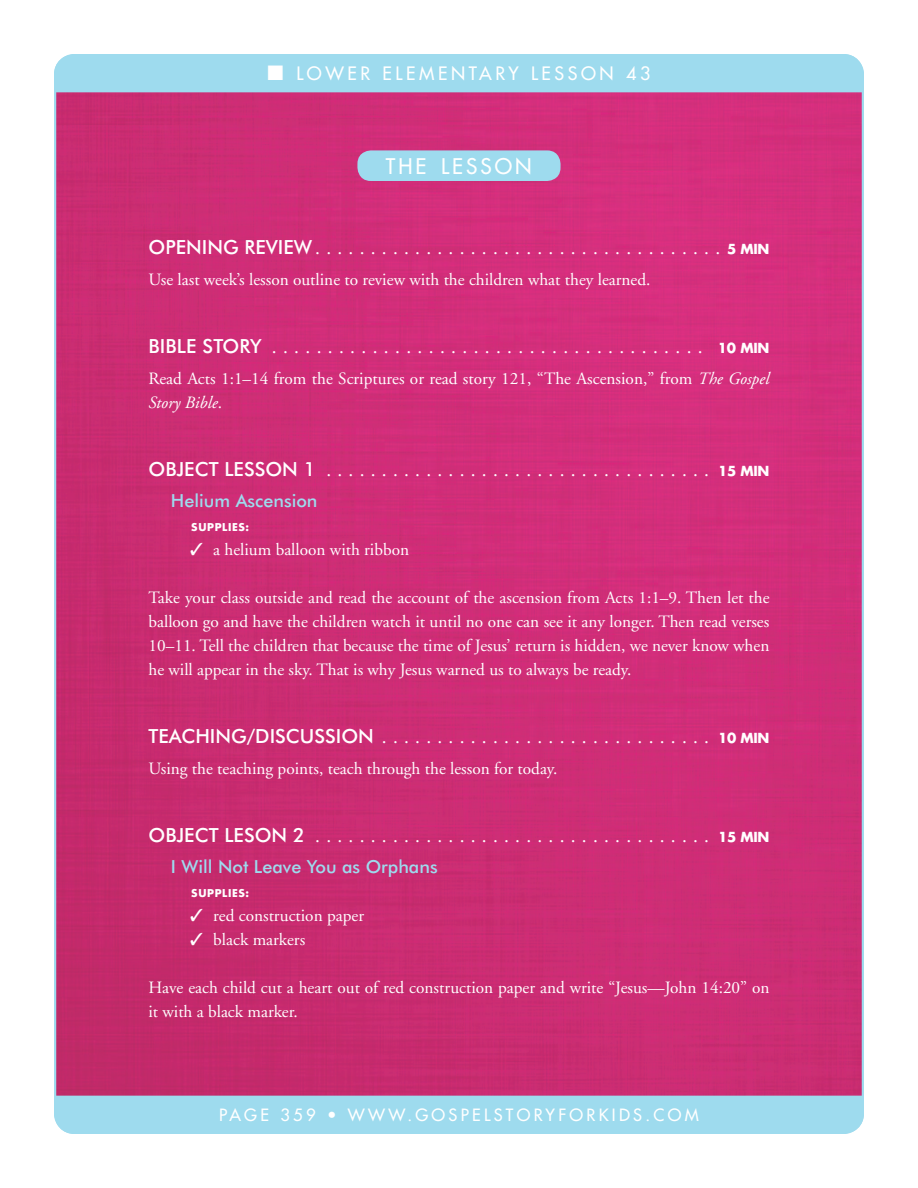
<style>
.page{position:relative;width:918px;height:1188px;background:#fff}
.page>*{position:absolute;margin:0;border:0;box-sizing:border-box;transform-origin:0 0}
.Head{font:21px "Futura";letter-spacing:.145em;color:#fff}
.SUB_1{font:19.5px "Adobe Garamond";color:#fff}
.LS_Subhead_2{font:500 18px "Futura BT";color:#9edbee}
.t1{font:18px "Futura";letter-spacing:.2em;color:#fff}
.TXT{font:17.25px/24px "Adobe Garamond";color:#fff}
.t2{font:16.5px "Futura";letter-spacing:.2em;color:#fff}
.LS_Supply_List_Inden{font:700 10.5px "Futura";letter-spacing:.06em;color:#fff}
.s1{font-family:"Futura BT";font-weight:500}
.s2{font-family:"Futura";font-weight:700;font-size:13.5px}
.s3{font-style:italic}
</style>
<div class="page">
<img style="left:57px;top:92px;width:804px;height:1004px">
<div style="left:54px;top:54px;width:810px;height:38px;background:#9edbee"></div>
<div style="left:54px;top:1096px;width:810px;height:38px;background:#9edbee"></div>
<div style="left:357px;top:150px;width:204px;height:31px;background:#9edbee;border-radius:14px"></div>
<p class="t1" style="left:267px;top:62px;width:385px">■ LOWER ELEMENTARY LESSON 43</p>
<p class="Head" style="left:386px;top:153px;width:147px">THE LESSON</p>
<p class="SUB_1" style="left:148px;top:237px;width:623px"><span class="s1">OPENING REVIEW</span>..................................... <span class="s2">5 MIN</span></p>
<p class="TXT" style="left:148px;top:268px;width:504px">Use last week’s lesson outline to review with the children what they learned.</p>
<p class="SUB_1" style="left:148px;top:336px;width:623px"><span class="s1">BIBLE STORY</span> ....................................... <span class="s2">10 MIN</span></p>
<p class="TXT" style="left:148px;top:367px;width:622px">Read Acts 1:1–14 from the Scriptures or read story 121, “The Ascension,” from <span class="s3">The Gospel<br>Story Bible</span>.</p>
<p class="SUB_1" style="left:148px;top:459px;width:623px"><span class="s1">OBJECT LESSON 1</span> ................................... <span class="s2">15 MIN</span></p>
<p class="LS_Subhead_2" style="left:171px;top:489px;width:148px">Helium Ascension</p>
<p class="LS_Supply_List_Inden" style="left:191px;top:520px;width:60px">SUPPLIES:</p>
<p class="TXT" style="left:190px;top:538px;width:220px">✓ a helium balloon with ribbon</p>
<p class="TXT" style="left:148px;top:586px;width:623px;text-align:justify">Take your class outside and read the account of the ascension from Acts 1:1–9. Then let the balloon go and have the children watch it until no one can see it any longer. Then read verses 10–11. Tell the children that because the time of Jesus’ return is hidden, we never know when he will appear in the sky. That is why Jesus warned us to always be ready.</p>
<p class="SUB_1" style="left:148px;top:726px;width:623px"><span class="s1">TEACHING/DISCUSSION</span> .............................. <span class="s2">10 MIN</span></p>
<p class="TXT" style="left:148px;top:757px;width:410px">Using the teaching points, teach through the lesson for today.</p>
<p class="SUB_1" style="left:148px;top:825px;width:623px"><span class="s1">OBJECT LESON 2</span> .................................... <span class="s2">15 MIN</span></p>
<p class="LS_Subhead_2" style="left:171px;top:855px;width:268px">I Will Not Leave You as Orphans</p>
<p class="LS_Supply_List_Inden" style="left:191px;top:886px;width:60px">SUPPLIES:</p>
<p class="TXT" style="left:190px;top:904px;width:175px">✓ red construction paper</p>
<p class="TXT" style="left:190px;top:928px;width:117px">✓ black markers</p>
<p class="TXT" style="left:148px;top:976px;width:623px">Have each child cut a heart out of red construction paper and write “Jesus—John 14:20” on it with a black marker.</p>
<p class="t2" style="left:219px;top:1105px;width:481px">PAGE 359 • WWW.GOSPELSTORYFORKIDS.COM</p>
</div>
